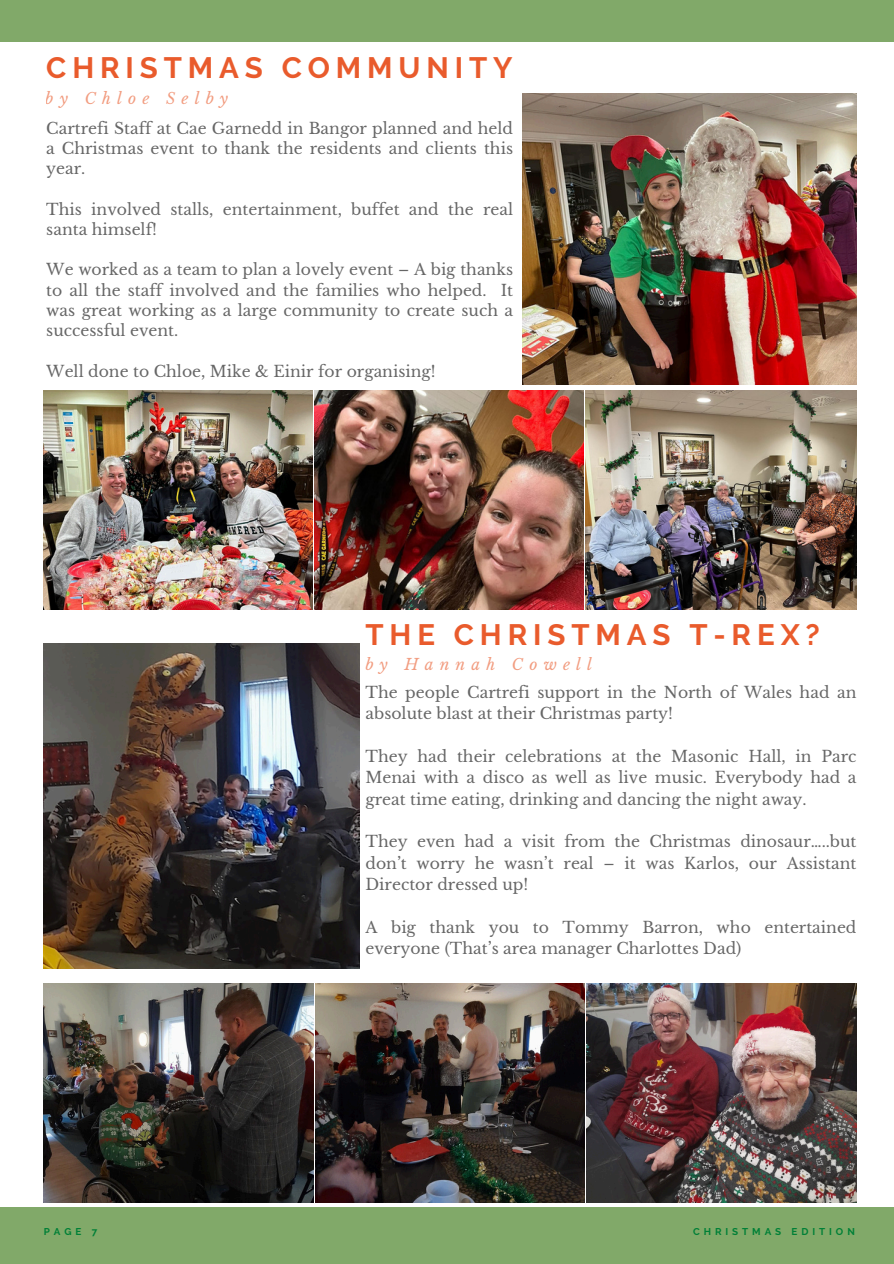
<style>
.page{position:relative;width:894px;height:1264px;background:#fff}
.page>*{position:absolute;margin:0;border:0;box-sizing:border-box;transform-origin:0 0}
.t1{font:700 29.4px "Raleway";letter-spacing:.2em;color:#e95b2c}
.t2{font:15.6px/21.3px "Libre Baskerville";color:#000;text-align:justify}
.t3{font:italic 15.45px "Libre Baskerville";letter-spacing:.4em;color:#e95b2c}
.t4{font:700 9.9px "Raleway";letter-spacing:.4em;color:#008037}
</style>
<div class="page">
<div style="left:0;top:1207px;width:893px;height:56px;background:#81a969"></div>
<div style="left:0;top:0;width:893px;height:42px;background:#81a969"></div>
<img style="left:43px;top:390px;width:269px;height:219px">
<img style="left:314px;top:390px;width:269px;height:219px">
<img style="left:585px;top:390px;width:270px;height:219px">
<img style="left:522px;top:94px;width:333px;height:290px">
<img style="left:44px;top:983px;width:269px;height:219px">
<img style="left:315px;top:983px;width:269px;height:219px">
<img style="left:586px;top:983px;width:270px;height:219px">
<img style="left:44px;top:644px;width:315px;height:324px">
<h1 class="t1" style="left:46px;top:50px;width:467px">CHRISTMAS COMMUNITY</h1>
<p class="t3" style="left:46px;top:89px;width:184px">by Chloe Selby</p>
<p class="t2" style="left:46px;top:118px;width:468px;line-height:20.2px">Cartrefi Staff at Cae Garnedd in Bangor planned and held a Christmas event to thank the residents and clients this year.</p>
<p class="t2" style="left:46px;top:199px;width:468px;line-height:20.2px">This involved stalls, entertainment, buffet and the real santa himself!</p>
<p class="t2" style="left:46px;top:260px;width:468px;line-height:20.2px">We worked as a team to plan a lovely event – A big thanks to all the staff involved and the families who helped. It was great working as a large community to create such a successful event.</p>
<p class="t2" style="left:46px;top:360px;width:391px">Well done to Chloe, Mike &amp; Einir for organising!</p>
<h2 class="t1" style="left:365px;top:617px;width:455px">THE CHRISTMAS T-REX?</h2>
<p class="t3" style="left:365px;top:655px;width:228px">by Hannah Cowell</p>
<p class="t2" style="left:365px;top:681px;width:492px">The people Cartrefi support in the North of Wales had an absolute blast at their Christmas party!</p>
<p class="t2" style="left:365px;top:745px;width:492px">They had their celebrations at the Masonic Hall, in Parc Menai with a disco as well as live music. Everybody had a great time eating, drinking and dancing the night away.</p>
<p class="t2" style="left:365px;top:831px;width:492px">They even had a visit from the Christmas dinosaur…..but don’t worry he wasn’t real – it was Karlos, our Assistant Director dressed up!</p>
<p class="t2" style="left:365px;top:916px;width:492px">A big thank you to Tommy Barron, who entertained everyone (That’s area manager Charlottes Dad)</p>
<h2 class="t4" style="left:44px;top:1225px;width:55px">PAGE 7</h2>
<h2 class="t4" style="left:693px;top:1225px;width:163px">CHRISTMAS EDITION</h2>
</div>
